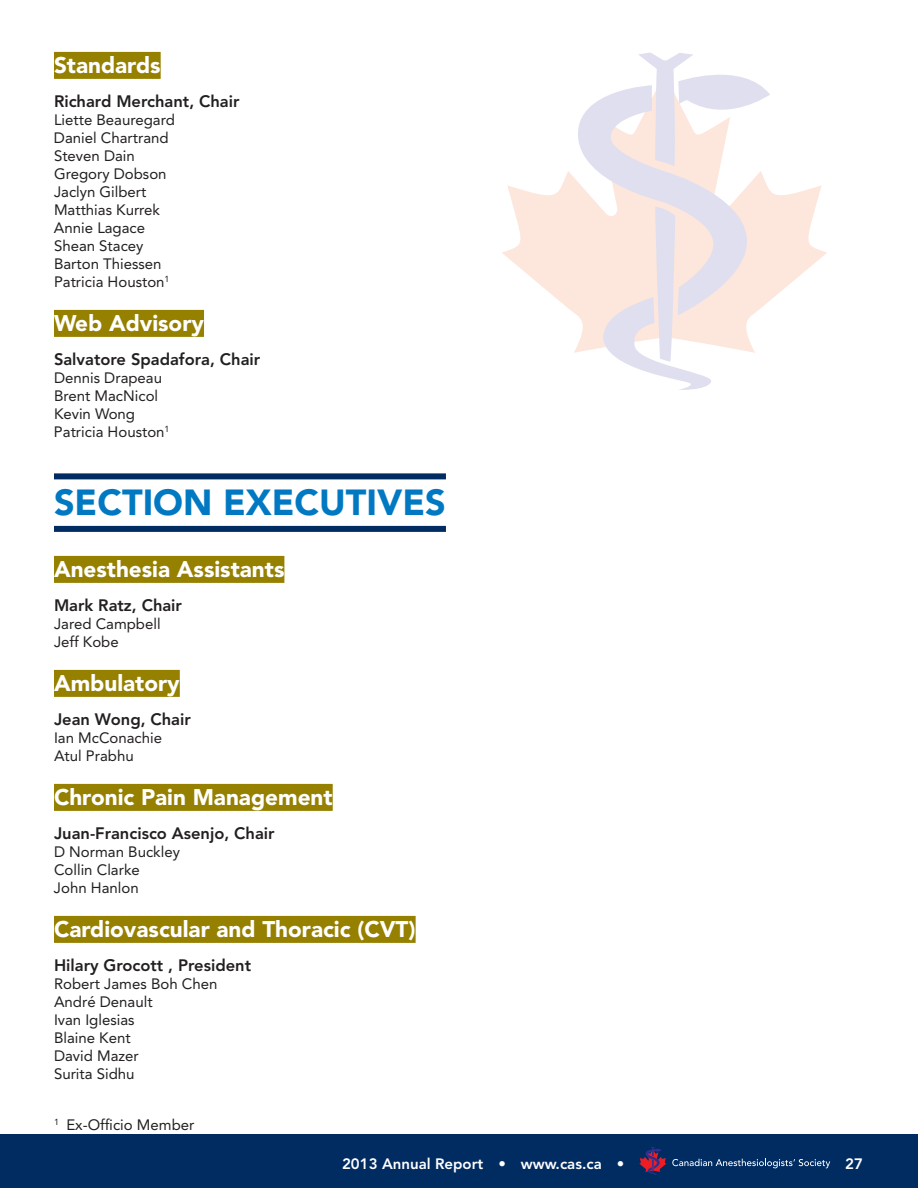
<style>
.page{position:relative;width:918px;height:1188px;background:#fff}
.page>*{position:absolute;margin:0;border:0;box-sizing:border-box;transform-origin:0 0}
.t1{font:900 36px "Avenir";color:#0079c2}
.t2{font:900 22.5px "Avenir";color:#fff}
.t3{font:800 16.5px "Avenir";color:#231f20}
.t4{font:15px/18px "Avenir";color:#231f20}
.t5{font:800 15px "Avenir";color:#fff}
</style>
<div class="page">
<div style="left:0;top:1134px;width:918px;height:54px;background:#002c62"></div>
<svg style="left:672px;top:1159px;width:158px;height:9px"></svg>
<svg style="left:639px;top:1147px;width:27px;height:28px"></svg>
<svg style="left:502px;top:171px;width:325px;height:182px"></svg>
<svg style="left:576px;top:53px;width:194px;height:337px"></svg>
<div style="left:54px;top:52px;width:107px;height:27px;background:#968000"></div>
<div style="left:54px;top:310px;width:150px;height:27px;background:#968000"></div>
<div style="left:54px;top:473px;width:392px;height:6px;background:#002c62"></div>
<div style="left:54px;top:526px;width:392px;height:6px;background:#002c62"></div>
<div style="left:54px;top:556px;width:230px;height:27px;background:#968000"></div>
<div style="left:54px;top:670px;width:126px;height:27px;background:#968000"></div>
<div style="left:54px;top:784px;width:279px;height:27px;background:#968000"></div>
<div style="left:54px;top:916px;width:362px;height:27px;background:#968000"></div>
<h2 class="t2" style="left:54px;top:51px;width:108px">Standards</h2>
<p class="t3" style="left:54px;top:92px;width:187px">Richard Merchant, Chair</p>
<p class="t4" style="left:54px;top:111px;width:122px">Liette Beauregard<br>Daniel Chartrand<br>Steven Dain<br>Gregory Dobson<br>Jaclyn Gilbert<br>Matthias Kurrek<br>Annie Lagace<br>Shean Stacey<br>Barton Thiessen<br>Patricia Houston<sup>1</sup></p>
<h2 class="t2" style="left:54px;top:309px;width:152px">Web Advisory</h2>
<p class="t3" style="left:54px;top:350px;width:208px">Salvatore Spadafora, Chair</p>
<p class="t4" style="left:54px;top:369px;width:117px">Dennis Drapeau<br>Brent MacNicol<br>Kevin Wong<br>Patricia Houston<sup>1</sup></p>
<h1 class="t1" style="left:54px;top:481px;width:393px">SECTION EXECUTIVES</h1>
<h2 class="t2" style="left:54px;top:555px;width:232px">Anesthesia Assistants</h2>
<p class="t3" style="left:54px;top:596px;width:130px">Mark Ratz, Chair</p>
<p class="t4" style="left:54px;top:615px;width:108px">Jared Campbell<br>Jeff Kobe</p>
<h2 class="t2" style="left:54px;top:669px;width:127px">Ambulatory</h2>
<p class="t3" style="left:54px;top:710px;width:138px">Jean Wong, Chair</p>
<p class="t4" style="left:54px;top:729px;width:110px">Ian McConachie<br>Atul Prabhu</p>
<h2 class="t2" style="left:54px;top:783px;width:280px">Chronic Pain Management</h2>
<p class="t3" style="left:54px;top:824px;width:222px">Juan-Francisco Asenjo, Chair</p>
<p class="t4" style="left:54px;top:843px;width:127px">D Norman Buckley<br>Collin Clarke<br>John Hanlon</p>
<h2 class="t2" style="left:54px;top:915px;width:363px">Cardiovascular and Thoracic (CVT)</h2>
<p class="t3" style="left:54px;top:956px;width:199px">Hilary Grocott , President</p>
<p class="t4" style="left:54px;top:975px;width:165px">Robert James Boh Chen<br>André Denault<br>Ivan Iglesias<br>Blaine Kent<br>David Mazer<br>Surita Sidhu</p>
<p class="t4" style="left:54px;top:1116px;width:142px"><sup>1</sup> Ex-Officio Member</p>
<p class="t5" style="left:342px;top:1154px;width:284px">2013 Annual Report • www.cas.ca •</p>
<p class="t5" style="left:845px;top:1154px;width:19px">27</p>
</div>
